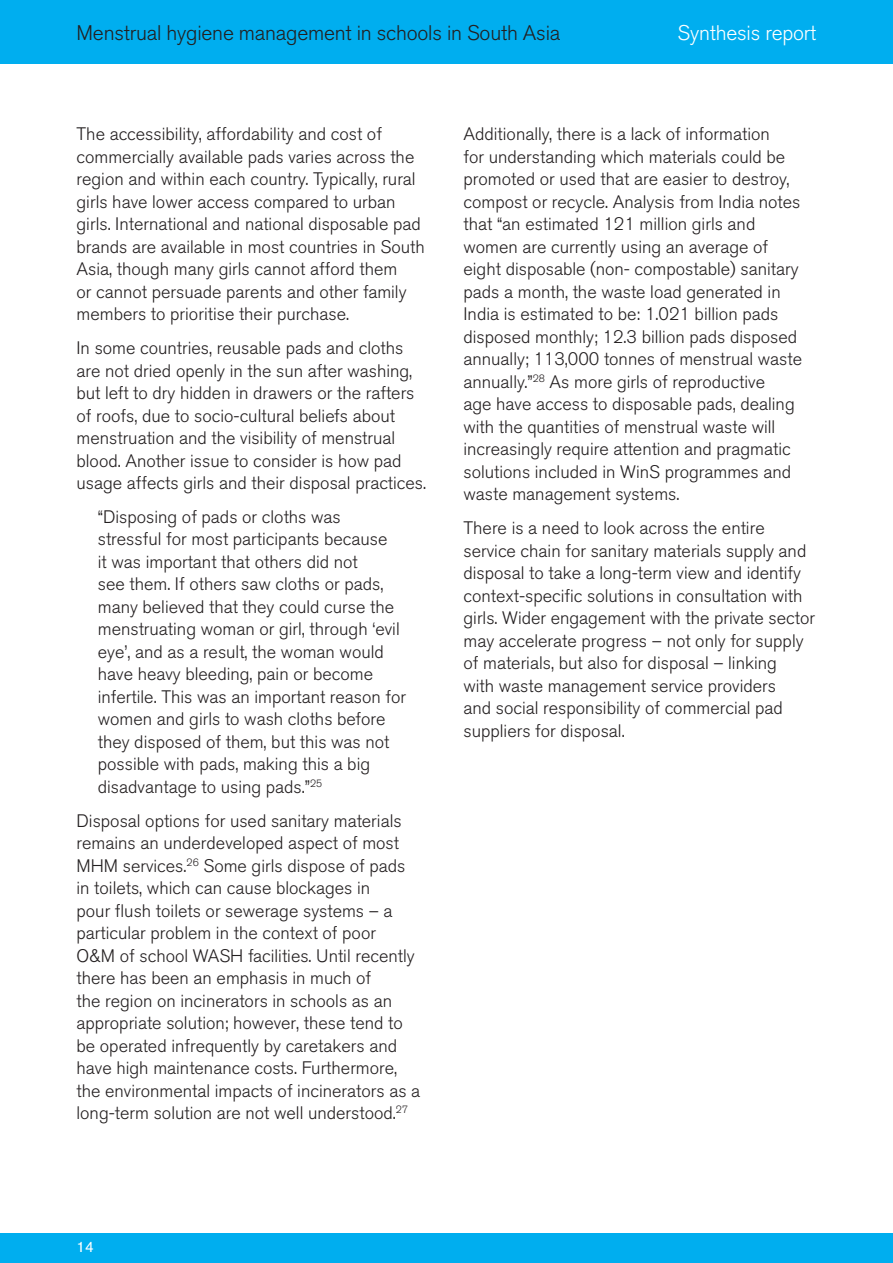
<style>
.page{position:relative;width:893px;height:1263px;background:#fff}
.page>*{position:absolute;margin:0;border:0;box-sizing:border-box;transform-origin:0 0}
.t1{font:300 21px "Akzidenz Grotesk BQ";letter-spacing:-.01em;color:#231f20}
.t2{font:300 21px "Akzidenz Grotesk BQ";letter-spacing:-.01em;color:#fff}
.t3{font:300 18px/22.5px "Akzidenz Grotesk BQ";color:#231f20}
.t4{font:15px "Akzidenz Grotesk BQ";color:#fff}
</style>
<div class="page">
<div style="left:0;top:1233px;width:893px;height:30px;background:#00aeef"></div>
<div style="left:0;top:0;width:893px;height:64px;background:#00aeef"></div>
<p class="t1" style="left:77px;top:21px;width:485px">Menstrual hygiene management in schools in South Asia</p>
<p class="t2" style="left:678px;top:21px;width:140px">Synthesis report</p>
<p class="t3" style="left:77px;top:123px;width:350px">The accessibility, affordability and cost of commercially available pads varies across the region and within each country. Typically, rural girls have lower access compared to urban girls. International and national disposable pad brands are available in most countries in South Asia, though many girls cannot afford them<br>or cannot persuade parents and other family members to prioritise their purchase.</p>
<p class="t3" style="left:77px;top:337px;width:351px">In some countries, reusable pads and cloths are not dried openly in the sun after washing, but left to dry hidden in drawers or the rafters of roofs, due to socio-cultural beliefs about menstruation and the visibility of menstrual blood. Another issue to consider is how pad usage affects girls and their disposal practices.</p>
<p class="t3" style="left:98px;top:506px;width:310px">“Disposing of pads or cloths was stressful for most participants because<br>it was important that others did not<br>see them. If others saw cloths or pads, many believed that they could curse the menstruating woman or girl, through ‘evil eye’, and as a result, the woman would have heavy bleeding, pain or become infertile. This was an important reason for women and girls to wash cloths before they disposed of them, but this was not possible with pads, making this a big disadvantage to using pads.”<sup>25</sup></p>
<p class="t3" style="left:77px;top:809px;width:345px">Disposal options for used sanitary materials remains an underdeveloped aspect of most MHM services.<sup>26</sup> Some girls dispose of pads in toilets, which can cause blockages in<br>pour flush toilets or sewerage systems – a particular problem in the context of poor<br>O&amp;M of school WASH facilities. Until recently there has been an emphasis in much of<br>the region on incinerators in schools as an appropriate solution; however, these tend to be operated infrequently by caretakers and have high maintenance costs. Furthermore, the environmental impacts of incinerators as a long-term solution are not well understood.<sup>27</sup></p>
<p class="t3" style="left:463px;top:123px;width:340px">Additionally, there is a lack of information<br>for understanding which materials could be promoted or used that are easier to destroy, compost or recycle. Analysis from India notes that “an estimated 121 million girls and women are currently using an average of eight disposable (non- compostable) sanitary pads a month, the waste load generated in India is estimated to be: 1.021 billion pads disposed monthly; 12.3 billion pads disposed annually; 113,000 tonnes of menstrual waste annually.”<sup>28</sup> As more girls of reproductive<br>age have access to disposable pads, dealing with the quantities of menstrual waste will increasingly require attention and pragmatic solutions included in WinS programmes and waste management systems.</p>
<p class="t3" style="left:463px;top:517px;width:353px">There is a need to look across the entire service chain for sanitary materials supply and disposal to take a long-term view and identify context-specific solutions in consultation with girls. Wider engagement with the private sector may accelerate progress – not only for supply of materials, but also for disposal – linking<br>with waste management service providers<br>and social responsibility of commercial pad suppliers for disposal.</p>
<p class="t4" style="left:77px;top:1238px;width:19px">14</p>
</div>
